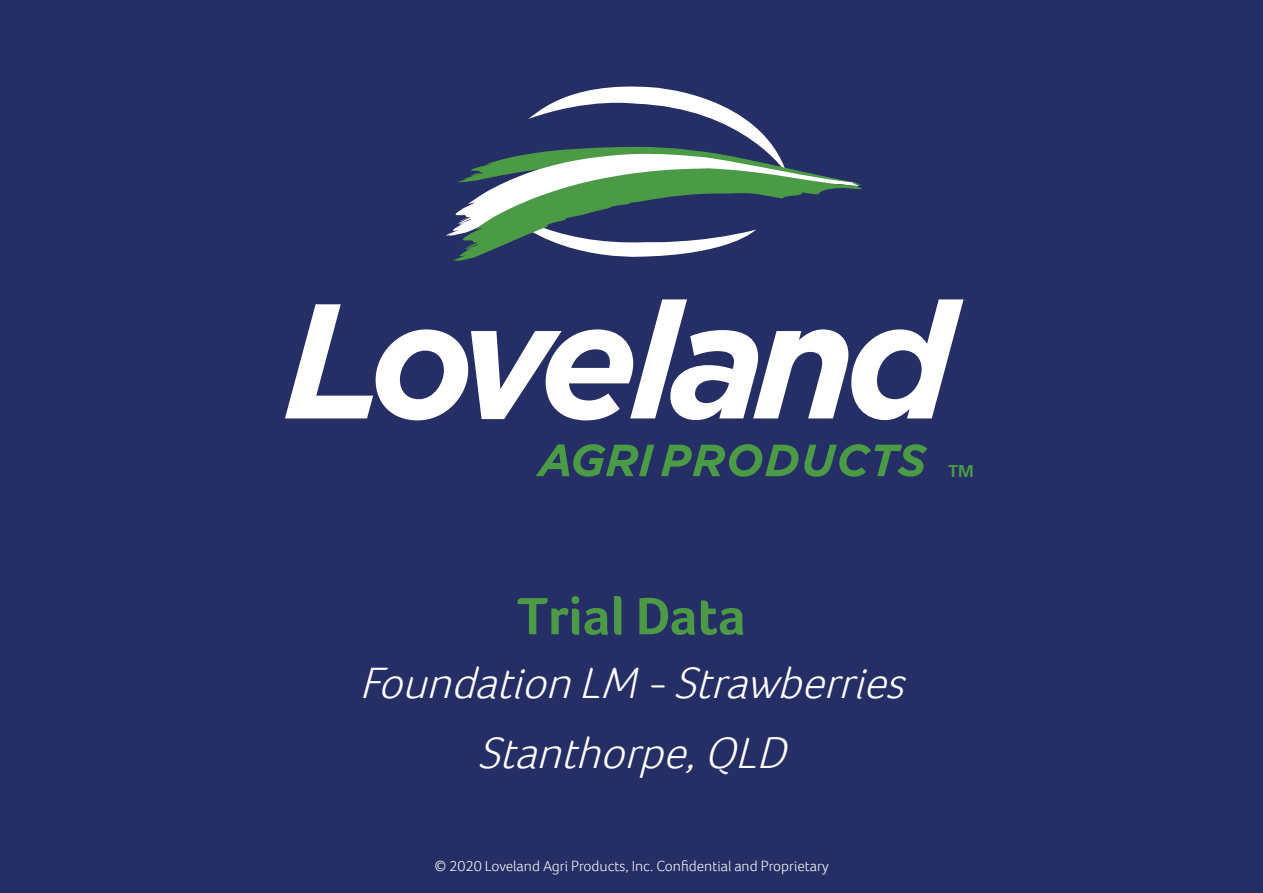
<style>
.page{position:relative;width:1263px;height:893px;background:#252e65}
.page>*{position:absolute;margin:0;border:0;box-sizing:border-box;transform-origin:0 0}
.t1{font:700 54px "Foco";color:#4c9a46}
.t2{font:italic 300 45px/70.2px "Foco";color:#fff;text-align:center}
.t3{font:700 17.1px "Frutiger LT Std";color:#4b9a46}
.t4{font:300 15px "Foco";color:#fff}
</style>
<div class="page">
<svg style="left:285px;top:299px;width:678px;height:121px"></svg>
<svg style="left:446px;top:86px;width:416px;height:175px"></svg>
<svg style="left:536px;top:444px;width:118px;height:33px"></svg>
<svg style="left:661px;top:444px;width:137px;height:33px"></svg>
<svg style="left:804px;top:444px;width:123px;height:33px"></svg>
<p class="t3" style="left:948px;top:461px;width:27px">TM</p>
<h1 class="t1" style="left:517px;top:580px;width:230px">Trial Data</h1>
<h2 class="t2" style="left:360px;top:647px;width:561px">FoundationLM -Strawberries<br>Stanthorpe,QLD</h2>
<p class="t4" style="left:435px;top:856px;width:396px">© 2020 Loveland Agri Products, Inc. Confidential and Proprietary</p>
</div>
